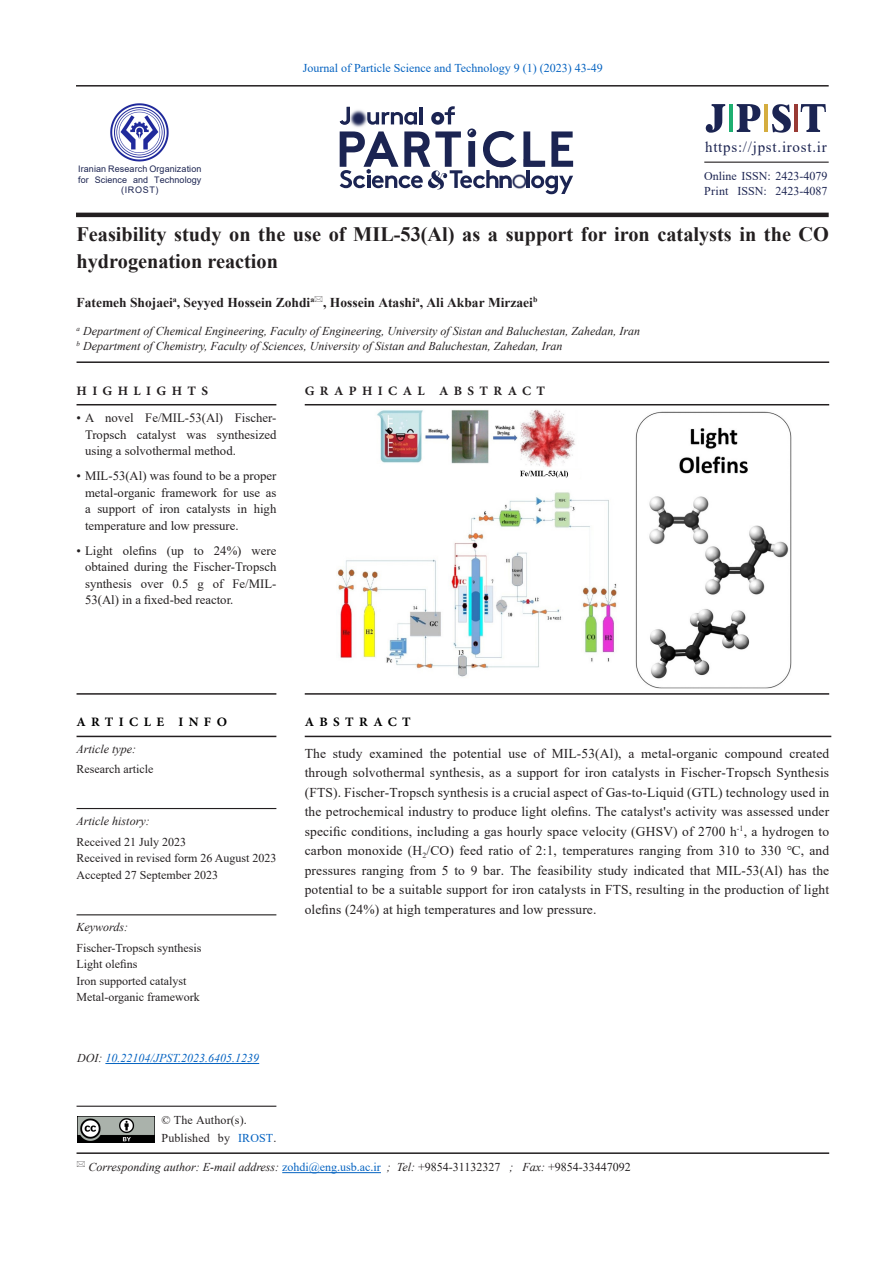
<style>
.page{position:relative;width:893px;height:1263px;background:#fff}
.page>*{position:absolute;margin:0;border:0;box-sizing:border-box;transform-origin:0 0}
.t1{font:700 20.4px/27px "Times New Roman";color:#231f20}
.t2{font:700 18px "Adobe Arabic";letter-spacing:.3em;color:#231f20}
.t3{font:700 18px "Adobe Arabic";letter-spacing:.3em;color:#000}
.t4{font:15px "Times New Roman";letter-spacing:.05em;color:#1d2552}
.t5{font:13.5px/19.5px "Times New Roman";letter-spacing:.01em;color:#231f20;text-align:justify}
.t6{font:700 13.5px "Times New Roman";color:#231f20}
.t7{font:12.75px/16.5px "Times New Roman";color:#231f20;text-align:justify}
.body{font:italic 12px "Times New Roman";color:#231f20}
.t8{font:12px "Times New Roman";color:#231f20}
.t9{font:12px "Times New Roman";color:#0563c1}
.t10{font:12px/15px "Times New Roman";color:#1d2552}
.t11{font:italic 12px "Times New Roman";color:#0563c1}
.t12{font:9px/10.5px "Arial";letter-spacing:.01em;color:#1d2552;text-align:center}
.s1{color:#1c2351}
.s2{color:#231f20}
.s3{color:#0563c1}
.s4{font-style:normal;color:#0563c1}
.s5{font-style:normal}
</style>
<div class="page">
<hr style="left:77px;top:361px;width:752px;height:2px;background:#231f20">
<hr style="left:77px;top:1152px;width:752px;height:2px;background:#231f20">
<hr style="left:77px;top:736px;width:199px;height:1px;background:#231f20">
<hr style="left:77px;top:693px;width:199px;height:2px;background:#231f20">
<hr style="left:305px;top:736px;width:526px;height:1px;background:#231f20">
<hr style="left:305px;top:693px;width:524px;height:2px;background:#231f20">
<hr style="left:77px;top:404px;width:199px;height:1px;background:#231f20">
<hr style="left:305px;top:404px;width:524px;height:1px;background:#231f20">
<hr style="left:77px;top:1106px;width:199px;height:1px;background:#231f20">
<hr style="left:77px;top:808px;width:199px;height:1px;background:#231f20">
<hr style="left:77px;top:914px;width:199px;height:1px;background:#231f20">
<hr style="left:76px;top:85px;width:753px;height:2px;background:#231f20">
<hr style="left:76px;top:213px;width:753px;height:4px;background:#231f20">
<svg style="left:523px;top:131px;width:22px;height:36px"></svg>
<svg style="left:551px;top:131px;width:22px;height:36px"></svg>
<img style="left:516px;top:160px;width:11px;height:29px">
<img style="left:523px;top:159px;width:19px;height:8px">
<hr style="left:527px;top:170px;width:3px;height:18px;background:#1b2452">
<svg style="left:531px;top:175px;width:42px;height:19px"></svg>
<svg style="left:340px;top:106px;width:176px;height:83px"></svg>
<svg style="left:772px;top:104px;width:19px;height:29px"></svg>
<hr style="left:729px;top:104px;width:4px;height:28px;background:#1eaf71">
<hr style="left:764px;top:104px;width:4px;height:28px;background:#d5ad3f">
<hr style="left:794px;top:104px;width:4px;height:28px;background:#993a34">
<svg style="left:801px;top:104px;width:25px;height:28px"></svg>
<svg style="left:737px;top:104px;width:23px;height:28px"></svg>
<svg style="left:706px;top:104px;width:19px;height:29px"></svg>
<img style="left:110px;top:103px;width:59px;height:59px">
<hr style="left:704px;top:162px;width:125px;height:1px;background:#231f20">
<hr style="left:282px;top:1172px;width:99px;height:1px;background:#0563c1">
<hr style="left:105px;top:1063px;width:154px;height:1px;background:#0563c1">
<img style="left:78px;top:1116px;width:76px;height:27px">
<img style="left:337px;top:409px;width:455px;height:280px">
<p class="t9" style="left:303px;top:60px;width:301px">Journal of Particle Science and Technology 9 (1) (2023) 43-49</p>
<p class="t4" style="left:705px;top:136px;width:123px">https://jpst.irost.ir</p>
<p class="t12" style="left:78px;top:164px;width:125px">Iranian Research Organization for Science and Technology <span class="s1">(</span>IROST)</p>
<p class="t10" style="left:704px;top:168px;width:125px">Online ISSN: 2423-4079<br>Print ISSN: 2423-4087</p>
<p class="t1" style="left:77px;top:220px;width:754px">Feasibility study on the use of MIL-53(Al) as a support for iron catalysts in the CO hydrogenation reaction</p>
<p class="t6" style="left:77px;top:293px;width:462px">Fatemeh Shojaei<sup>a</sup>, Seyyed Hossein Zohdi<sup>a</sup> , Hossein Atashi<sup>a</sup>, Ali Akbar Mirzaei<sup>b</sup></p>
<p class="body" style="left:77px;top:322px;width:565px"><sup>a</sup> Department of Chemical Engineering, Faculty of Engineering, University of Sistan and Baluchestan, Zahedan, Iran</p>
<p class="body" style="left:77px;top:337px;width:487px"><sup>b</sup> Department of Chemistry, Faculty of Sciences, University of Sistan and Baluchestan, Zahedan, Iran</p>
<h2 class="t2" style="left:77px;top:378px;width:133px">HIGHLIGHTS</h2>
<h2 class="t2" style="left:305px;top:378px;width:242px">GRAPHICAL ABSTRACT</h2>
<p class="t7" style="left:85px;top:409px;width:193px;text-indent:-9px">• A novel Fe/MIL-53(Al) Fischer-Tropsch catalyst was synthesized using a solvothermal method.</p>
<p class="t7" style="left:85px;top:467px;width:193px;text-indent:-9px">• MIL-53(Al) was found to be a proper metal-organic framework for use as a support of iron catalysts in high temperature and low pressure.</p>
<p class="t7" style="left:85px;top:542px;width:193px;text-indent:-9px">• Light olefins (up to 24%) were obtained during the Fischer-Tropsch synthesis over 0.5 g of Fe/MIL-53(Al) in a fixed-bed reactor.</p>
<h2 class="t3" style="left:77px;top:710px;width:152px">ARTICLE INFO</h2>
<h2 class="t3" style="left:305px;top:710px;width:108px">ABSTRACT</h2>
<p class="body" style="left:77px;top:740px;width:61px">Article type:</p>
<p class="t8" style="left:77px;top:761px;width:78px">Research article</p>
<p class="body" style="left:77px;top:812px;width:75px">Article history:</p>
<p class="t8" style="left:77px;top:833px;width:111px">Received 21 July 2023</p>
<p class="t8" style="left:77px;top:849px;width:201px">Received in revised form 26 August 2023</p>
<p class="t8" style="left:77px;top:866px;width:143px">Accepted 27 September 2023</p>
<p class="body" style="left:77px;top:919px;width:53px">Keywords:</p>
<p class="t8" style="left:77px;top:939px;width:126px">Fischer-Tropsch synthesis</p>
<p class="t8" style="left:77px;top:956px;width:63px">Light olefins</p>
<p class="t8" style="left:77px;top:972px;width:111px">Iron supported catalyst</p>
<p class="t8" style="left:77px;top:989px;width:125px">Metal-organic framework</p>
<p class="t11" style="left:77px;top:1050px;width:184px"><span class="s2">DOI:</span> 10.22104/JPST.2023.6405.1239</p>
<p class="t8" style="left:162px;top:1111px;width:87px">© The Author(s).</p>
<p class="t8" style="left:162px;top:1129px;width:116px">Published by <span class="s3">IROST</span>.</p>
<p class="t5" style="left:305px;top:743px;width:526px">The study examined the potential use of MIL-53(Al), a metal-organic compound created through solvothermal synthesis, as a support for iron catalysts in Fischer-Tropsch Synthesis (FTS). Fischer-Tropsch synthesis is a crucial aspect of Gas-to-Liquid (GTL) technology used in the petrochemical industry to produce light olefins. The catalyst's activity was assessed under specific conditions, including a gas hourly space velocity (GHSV) of 2700 h<sup>-1</sup>, a hydrogen to carbon monoxide (H<sub>2</sub>/CO) feed ratio of 2:1, temperatures ranging from 310 to 330 ℃, and pressures ranging from 5 to 9 bar. The feasibility study indicated that MIL-53(Al) has the potential to be a suitable support for iron catalysts in FTS, resulting in the production of light olefins (24%) at high temperatures and low pressure.</p>
<p class="body" style="left:88px;top:1159px;width:544px">Corresponding author: E-mail address: <span class="s4">zohdi@eng.usb.ac.ir</span> ; Tel: <span class="s5">+9854-31132327</span> ; Fax: <span class="s5">+9854-33447092</span></p>
</div>
